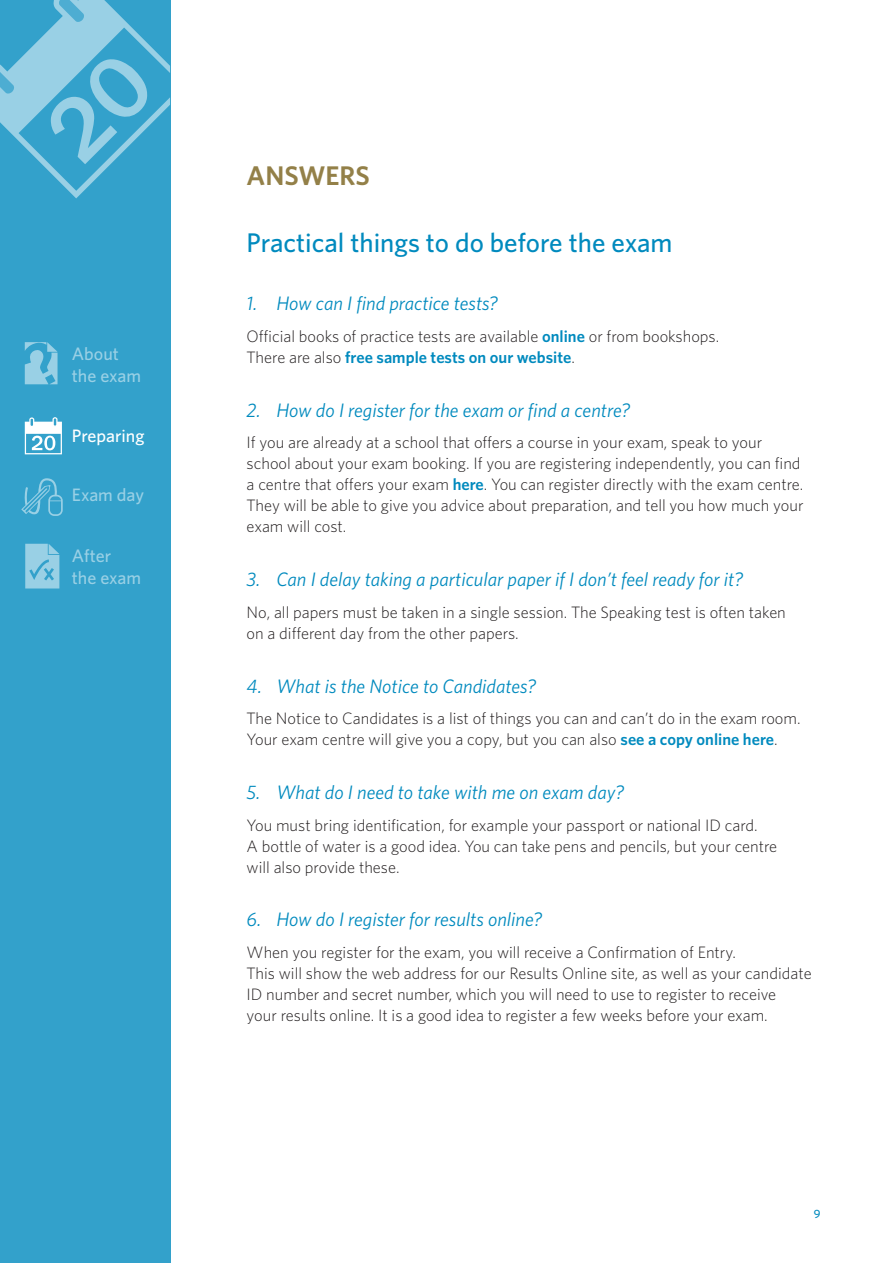
<style>
.page{position:relative;width:893px;height:1263px;background:#fff}
.page>*{position:absolute;margin:0;border:0;box-sizing:border-box;transform-origin:0 0}
.Page_Header_IFC{font:500 27px "Whitney";color:#008abe}
.Page_Header_IFC-2{font:600 27px "Whitney";color:#938048}
.t1{font:italic 19.5px "Whitney";color:#008abe}
.t2{font:500 18px/21.6px "Whitney";color:#99d0e5}
.t3{font:500 18px "Whitney";color:#fff}
.Body_Text_IFC{font:300 16.5px/21px "Whitney";color:#231f20}
.t4{font:500 12px "Whitney";color:#008abe}
.s1{font-weight:600;color:#008abe}
</style>
<div class="page">
<div style="left:0;top:0;width:170px;height:1263px;background:#33a1cb"></div>
<svg style="left:0;top:0;width:170px;height:198px"></svg>
<svg style="left:25px;top:544px;width:34px;height:44px"></svg>
<svg style="left:21px;top:478px;width:42px;height:38px"></svg>
<svg style="left:25px;top:417px;width:37px;height:37px"></svg>
<svg style="left:25px;top:342px;width:33px;height:42px"></svg>
<p class="t2" style="left:72px;top:343px;width:71px">About the exam</p>
<p class="t3" style="left:72px;top:424px;width:74px">Preparing</p>
<p class="t2" style="left:72px;top:484px;width:74px">Exam day</p>
<p class="t2" style="left:72px;top:545px;width:71px">After<br>the exam</p>
<p class="Page_Header_IFC-2" style="left:247px;top:158px;width:125px">ANSWERS</p>
<p class="Page_Header_IFC" style="left:247px;top:225px;width:427px">Practical things to do before the exam</p>
<p class="t1" style="left:247px;top:291px;width:253px">1. How can I find practice tests?</p>
<p class="Body_Text_IFC" style="left:247px;top:325px;width:474px">Official books of practice tests are available <span class="s1">online</span> or from bookshops.<br>There are also <span class="s1">free sample tests on our website</span>.</p>
<p class="t1" style="left:247px;top:397px;width:385px">2. How do I register for the exam or find a centre?</p>
<p class="Body_Text_IFC" style="left:247px;top:432px;width:558px">If you are already at a school that offers a course in your exam, speak to your school about your exam booking. If you are registering independently, you can find a centre that offers your exam <span class="s1">here</span>. You can register directly with the exam centre.<br>They will be able to give you advice about preparation, and tell you how much your exam will cost.</p>
<p class="t1" style="left:247px;top:566px;width:498px">3. Can I delay taking a particular paper if I don’t feel ready for it?</p>
<p class="Body_Text_IFC" style="left:247px;top:601px;width:541px">No, all papers must be taken in a single session. The Speaking test is often taken on a different day from the other papers.</p>
<p class="t1" style="left:247px;top:673px;width:291px">4. What is the Notice to Candidates?</p>
<p class="Body_Text_IFC" style="left:247px;top:707px;width:555px">The Notice to Candidates is a list of things you can and can’t do in the exam room.<br>Your exam centre will give you a copy, but you can also <span class="s1">see a copy online here</span>.</p>
<p class="t1" style="left:247px;top:779px;width:379px">5. What do I need to take with me on exam day?</p>
<p class="Body_Text_IFC" style="left:247px;top:814px;width:532px">You must bring identification, for example your passport or national ID card.<br>A bottle of water is a good idea. You can take pens and pencils, but your centre will also provide these.</p>
<p class="t1" style="left:247px;top:907px;width:297px">6. How do I register for results online?</p>
<p class="Body_Text_IFC" style="left:247px;top:941px;width:566px">When you register for the exam, you will receive a Confirmation of Entry.<br>This will show the web address for our Results Online site, as well as your candidate ID number and secret number, which you will need to use to register to receive<br>your results online. It is a good idea to register a few weeks before your exam.</p>
<p class="t4" style="left:814px;top:1205px;width:8px">9</p>
</div>
